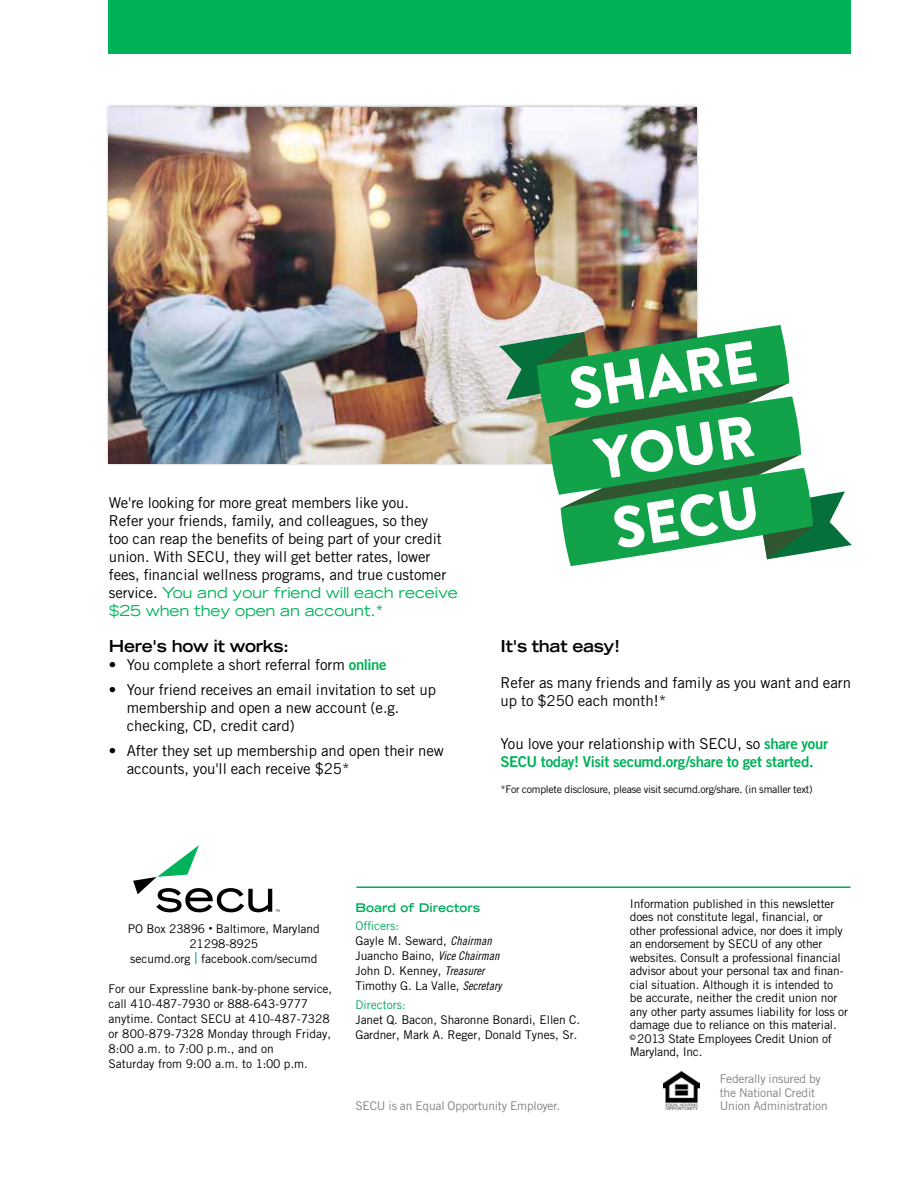
<style>
.page{position:relative;width:918px;height:1188px;background:#fff}
.page>*{position:absolute;margin:0;border:0;box-sizing:border-box;transform-origin:0 0}
.t1{font:900 58.35px/72.2px "Brandon Grotesque";color:#fff}
.t2{font:700 expanded 16.5px "Trade Gothic LT Std";letter-spacing:-.02em;color:#000}
.t3{font:15px/18px "Trade Gothic LT Std";letter-spacing:-.005em;color:#000}
.t4{font:15px "Trade Gothic LT Std Bd 2";letter-spacing:-.02em;color:#00b259}
.t5{font:12px/15px "Trade Gothic LT Std";letter-spacing:-.01em;color:#000}
.t6{font:12px/13.5px "Trade Gothic LT Std";letter-spacing:-.015em;color:#808285}
.t7{font:700 expanded 12px "Trade Gothic LT Std";color:#00ac5b}
.t8{font:12px "Trade Gothic LT Std";color:#00ac5b}
.t9{font:10.5px "Trade Gothic LT Std";letter-spacing:-.025em;color:#000}
.s1{font-stretch:expanded;color:#00b259}
.s2{font-family:"Trade Gothic LT Std Bd 2";color:#00b259}
.s3{font-size:7.5px}
.s4{font-size:16.5px;color:#00ac5b}
.s5{color:#00ac5b}
.s6{font-family:"Trade Gothic LT Std Cn 18 Obl"}
</style>
<div class="page">
<div style="left:108px;top:0;width:742px;height:54px;background:#01b25a"></div>
<img style="left:663px;top:1071px;width:36px;height:39px">
<hr style="left:356px;top:886px;width:494px;height:2px;background:#00ac5b">
<svg style="left:133px;top:845px;width:147px;height:67px"></svg>
<div style="left:106px;top:104px;width:593px;height:362px;background:#000;opacity:.35"></div>
<img style="left:109px;top:107px;width:588px;height:356px">
<svg style="left:499px;top:325px;width:353px;height:241px"></svg>
<p class="t3" style="left:109px;top:494px;width:351px">We're looking for more great members like you.<br>Refer your friends, family, and colleagues, so they<br>too can reap the benefits of being part of your credit union. With SECU, they will get better rates, lower fees, financial wellness programs, and true customer service. <span class="s1">You and your friend will each receive $25 when they open an account.*</span></p>
<h2 class="t2" style="left:109px;top:635px;width:182px">Here's how it works:</h2>
<p class="t3" style="left:109px;top:656px;width:279px">• You complete a short referral form <span class="s2">online</span></p>
<p class="t3" style="left:127px;top:680px;width:311px;text-indent:-18px">• Your friend receives an email invitation to set up membership and open a new account (e.g. checking, CD, credit card)</p>
<p class="t3" style="left:127px;top:741px;width:318px;text-indent:-18px">• After they set up membership and open their new accounts, you'll each receive $25*</p>
<h1 class="t1" style="left:565px;top:355px;width:190px;rotate:-9deg">SHARE<br>YOUR<br>SECU</h1>
<h2 class="t2" style="left:501px;top:635px;width:121px">It's that easy!</h2>
<p class="t3" style="left:501px;top:674px;width:352px">Refer as many friends and family as you want and earn up to $250 each month!*</p>
<p class="t3" style="left:501px;top:735px;width:329px">You love your relationship with SECU, so <span class="s2">share your</span></p>
<p class="t4" style="left:501px;top:753px;width:315px">SECU today! Visit secumd.org/share to get started.</p>
<p class="t9" style="left:501px;top:783px;width:314px">*For complete disclosure, please visit secumd.org/share. (in smaller text)</p>
<p class="t5" style="left:128px;top:921px;width:193px;text-align:center">PO Box 23896 <span class="s3">•</span> Baltimore, Maryland<br>21298-8925<br>secumd.org <span class="s4">|</span> facebook.com/secumd</p>
<p class="t5" style="left:109px;top:981px;width:225px">For our Expressline bank-by-phone service, call 410-487-7930 or 888-643-9777 anytime. Contact SECU at 410-487-7328 or 800-879-7328 Monday through Friday, 8:00 a.m. to 7:00 p.m., and on<br>Saturday from 9:00 a.m. to 1:00 p.m.</p>
<p class="t7" style="left:356px;top:900px;width:126px">Board of Directors</p>
<p class="t5" style="left:356px;top:918px;width:148px"><span class="s5">Officers:<br></span>Gayle M. Seward, <span class="s6">Chairman<br></span>Juancho Baino, <span class="s6">Vice Chairman<br></span>John D. Kenney, <span class="s6">Treasurer<br></span>Timothy G. La Valle, <span class="s6">Secretary</span></p>
<p class="t8" style="left:356px;top:998px;width:52px">Directors:</p>
<p class="t5" style="left:356px;top:1012px;width:226px">Janet Q. Bacon, Sharonne Bonardi, Ellen C.<br>Gardner, Mark A. Reger, Donald Tynes, Sr.</p>
<p class="t5" style="left:630px;top:897px;width:220px;line-height:13.5px">Information published in this newsletter does not constitute legal, financial, or other professional advice, nor does it imply an endorsement by SECU of any other websites. Consult a professional financial advisor about your personal tax and finan&shy;cial situation. Although it is intended to be accurate, neither the credit union nor any other party assumes liability for loss or damage due to reliance on this material.<br><sup>©</sup> 2013 State Employees Credit Union of Maryland, Inc.</p>
<p class="t6" style="left:720px;top:1072px;width:103px">Federally insured by the National Credit</p>
<p class="t6" style="left:356px;top:1099px;width:206px">SECU is an Equal Opportunity Employer.</p>
<p class="t6" style="left:720px;top:1099px;width:109px">Union Administration</p>
</div>
